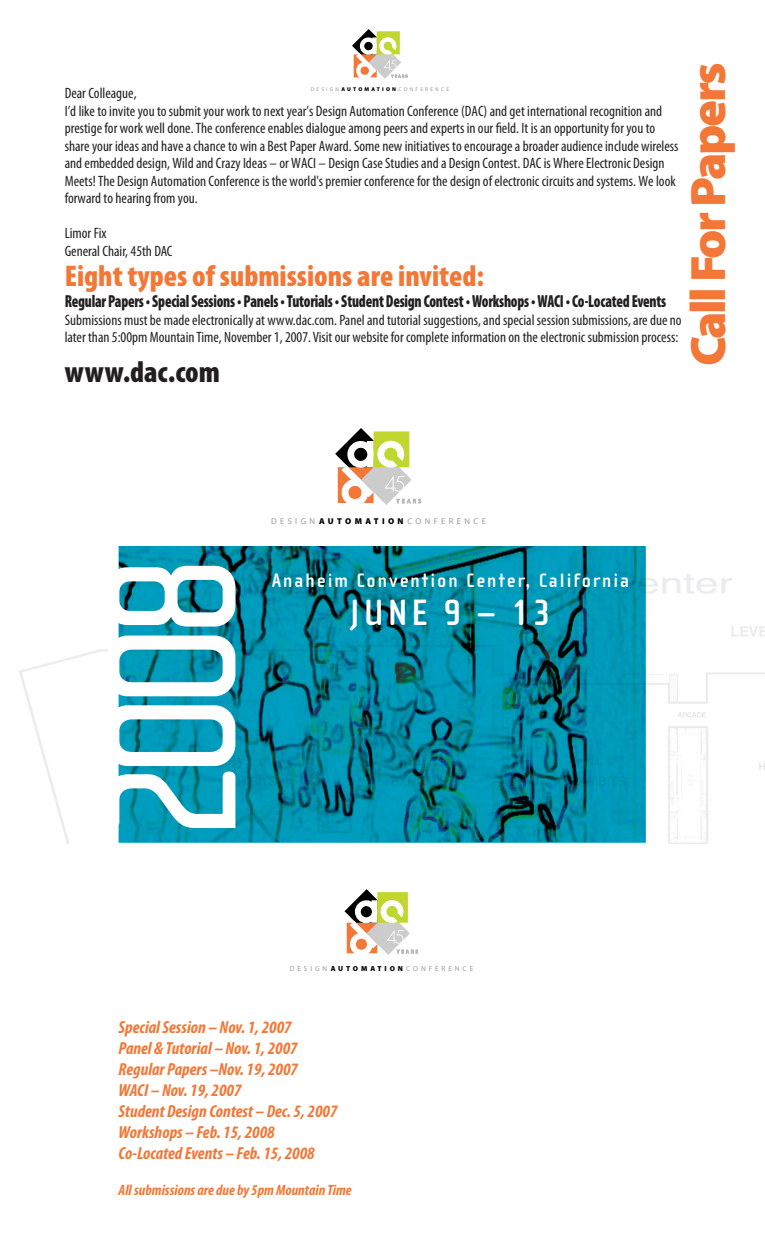
<style>
.page{position:relative;width:765px;height:1260px;background:#fff}
.page>*{position:absolute;margin:0;border:0;box-sizing:border-box;transform-origin:0 0}
.t1{font:190.62px "Cholla Sans";color:#fff}
.t2{font:900 50px "Myriad Pro";letter-spacing:-.05em;color:#f37736}
.t3{font:700 37.5px "Cholla Sans";letter-spacing:.1em;color:#fff}
.t4{font:900 condensed 30px "Myriad Pro";color:#f37736}
.t5{font:900 condensed 30px "Myriad Pro";color:#231f20}
.t6{font:700 20px "Cholla Sans";letter-spacing:.1em;color:#fff}
.t7{font:italic 700 condensed 17.5px/21px "Myriad Pro";color:#f37736}
.t8{font:900 condensed 17.5px "Myriad Pro";letter-spacing:-.015em;color:#231f20;scale:.85 1}
.t9{font:condensed 15px/17.5px "Myriad Pro";color:#231f20}
.t10{font:italic 700 condensed 15px "Myriad Pro";color:#f37736}
.t11{font:8.5px "Myriad Pro";letter-spacing:.4em;color:#9a9b9d}
.t12{font:7.25px "Myriad Pro";letter-spacing:.4em;color:#9a9b9d}
.t13{font:5.5px "Myriad Pro";letter-spacing:.4em;color:#9a9b9d}
.s1{font-weight:900;color:#000}
</style>
<div class="page">
<svg style="left:352px;top:29px;width:55px;height:50px"></svg>
<svg style="left:335px;top:428px;width:86px;height:77px"></svg>
<svg style="left:344px;top:889px;width:74px;height:66px"></svg>
<img style="left:19px;top:547px;width:746px;height:297px">
<p class="t13" style="left:311px;top:85px;width:140px">DESIGN<span class="s1">AUTOMATION</span>CONFERENCE</p>
<p class="t9" style="left:65px;top:84px;width:615px">Dear Colleague,<br>I’d like to invite you to submit your work to next year’s Design Automation Conference (DAC) and get international recognition and prestige for work well done. The conference enables dialogue among peers and experts in our field. It is an opportunity for you to share your ideas and have a chance to win a Best Paper Award. Some new initiatives to encourage a broader audience include wireless and embedded design, Wild and Crazy Ideas – or WACI – Design Case Studies and a Design Contest. DAC is Where Electronic Design Meets! The Design Automation Conference is the world's premier conference for the design of electronic circuits and systems. We look forward to hearing from you.</p>
<p class="t9" style="left:65px;top:224px;width:109px">Limor Fix<br>General Chair, 45th DAC</p>
<h3 class="t4" style="left:65px;top:257px;width:421px">Eight types of submissions are invited:</h3>
<p class="t8" style="left:65px;top:290px;width:709px">Regular Papers • Special Sessions • Panels • Tutorials • Student Design Contest • Workshops • WACI • Co-Located Events</p>
<p class="t9" style="left:65px;top:311px;width:618px">Submissions must be made electronically at www.dac.com. Panel and tutorial suggestions, and special session submissions, are due no later than 5:00pm Mountain Time, November 1, 2007. Visit our website for complete information on the electronic submission process:</p>
<h3 class="t5" style="left:65px;top:353px;width:157px">www.dac.com</h3>
<h2 class="t2" style="left:675px;top:366px;width:305px;rotate:-90deg">Call For Papers</h2>
<p class="t11" style="left:271px;top:515px;width:216px">DESIGN<span class="s1">AUTOMATION</span>CONFERENCE</p>
<h1 class="t1" style="left:68px;top:843px;width:290px;rotate:-90deg">2008</h1>
<h3 class="t6" style="left:272px;top:570px;width:359px">Anaheim Convention Center, California</h3>
<h3 class="t3" style="left:350px;top:592px;width:203px">JUNE 9 – 13</h3>
<p class="t12" style="left:290px;top:964px;width:185px">DESIGN<span class="s1">AUTOMATION</span>CONFERENCE</p>
<p class="t7" style="left:119px;top:1016px;width:220px">Special Session – Nov. 1, 2007<br>Panel &amp; Tutorial – Nov. 1, 2007<br>Regular Papers –Nov. 19, 2007<br>WACI – Nov. 19, 2007<br>Student Design Contest – Dec. 5, 2007<br>Workshops – Feb. 15, 2008<br>Co-Located Events – Feb. 15, 2008</p>
<p class="t10" style="left:119px;top:1180px;width:235px">All submissions are due by 5pm Mountain Time</p>
</div>
